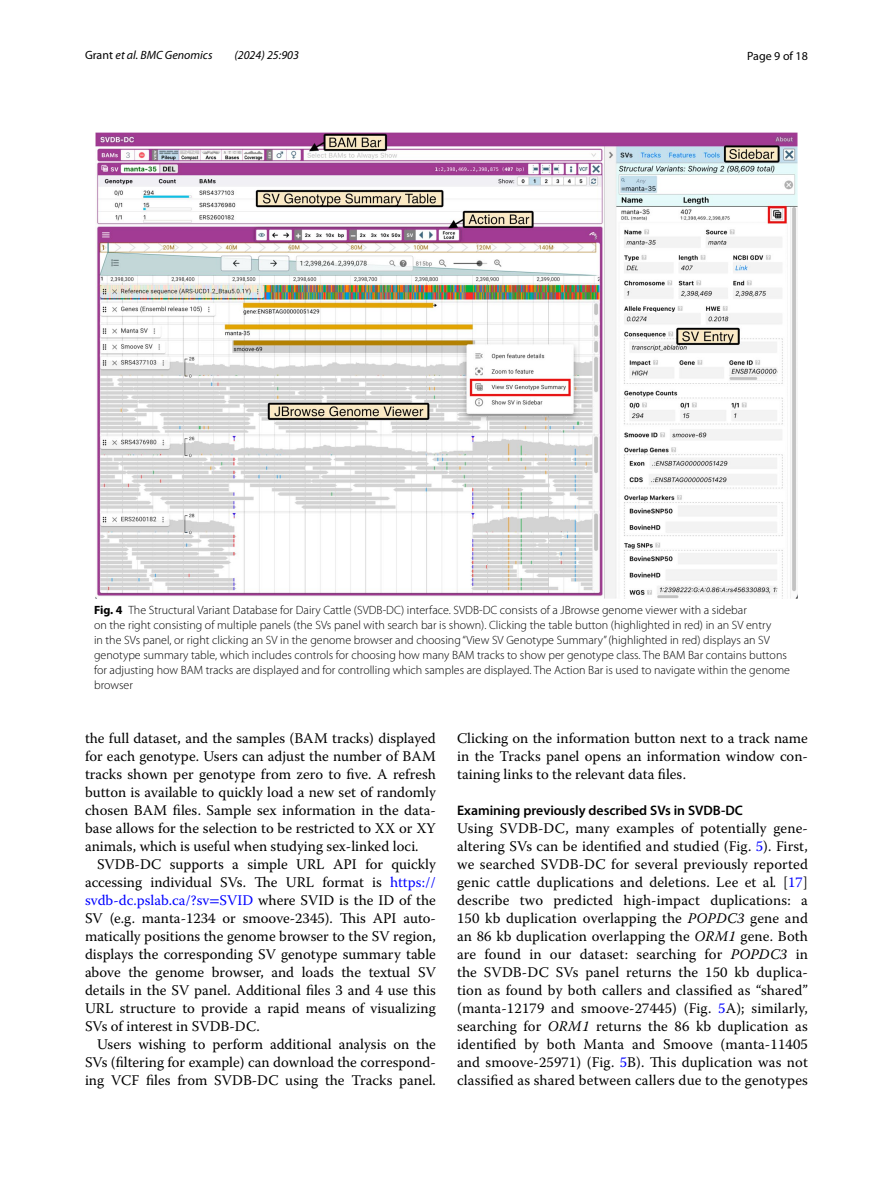
<style>
.page{position:relative;width:893px;height:1187px;background:#fff}
.page>*{position:absolute;margin:0;border:0;box-sizing:border-box;transform-origin:0 0}
.t1{font:14.7px/18px "Warnock Pro";color:#000;text-align:justify}
.t2{font:600 13.8px "Myriad Pro";color:#000}
.t3{font:300 12px/15px "Myriad Pro";color:#000}
.t4{font:italic 12px "Myriad Pro";color:#000}
.t5{font:12px "Myriad Pro";color:#000}
.s1{font-style:normal}
.s2{font-weight:700}
.s3{color:#00f}
.s4{font-family:"STIX";color:#00f}
.s5{font-style:italic}
</style>
<div class="page">
<img style="left:96px;top:133px;width:701px;height:466px">
<p class="t4" style="left:85px;top:48px;width:129px"><span class="s1">Grant</span> et al. BMC Genomics</p>
<p class="t4" style="left:234px;top:48px;width:66px">(2024) 25:903</p>
<p class="t5" style="left:747px;top:48px;width:62px">Page 9 of 18</p>
<p class="t3" style="left:94px;top:602px;width:698px"><span class="s2">Fig. 4</span> The Structural Variant Database for Dairy Cattle (SVDB-DC) interface. SVDB-DC consists of a JBrowse genome viewer with a sidebar<br>on the right consisting of multiple panels (the SVs panel with search bar is shown). Clicking the table button (highlighted in red) in an SV entry<br>in the SVs panel, or right clicking an SV in the genome browser and choosing “View SV Genotype Summary” (highlighted in red) displays an SV genotype summary table, which includes controls for choosing how many BAM tracks to show per genotype class. The BAM Bar contains buttons for adjusting how BAM tracks are displayed and for controlling which samples are displayed. The Action Bar is used to navigate within the genome browser</p>
<p class="t1" style="left:85px;top:728px;width:352px">the full dataset, and the samples (BAM tracks) displayed for each genotype. Users can adjust the number of BAM tracks shown per genotype from zero to five. A refresh button is available to quickly load a new set of randomly chosen BAM files. Sample sex information in the data&shy;base allows for the selection to be restricted to XX or XY animals, which is useful when studying sex-linked loci.</p>
<p class="t1" style="left:85px;top:854px;width:352px;text-indent:12px">SVDB-DC supports a simple URL API for quickly accessing individual SVs. The URL format is <span class="s3">https:// svdb-dc.pslab.ca/?sv</span><span class="s4">=</span><span class="s3">SVID</span> where SVID is the ID of the SV (e.g. manta-1234 or smoove-2345). This API auto&shy;matically positions the genome browser to the SV region, displays the corresponding SV genotype summary table above the genome browser, and loads the textual SV details in the SV panel. Additional files 3 and 4 use this URL structure to provide a rapid means of visualizing SVs of interest in SVDB-DC.</p>
<p class="t1" style="left:85px;top:1034px;width:352px;text-indent:12px">Users wishing to perform additional analysis on the SVs (filtering for example) can download the correspond&shy;ing VCF files from SVDB-DC using the Tracks panel.</p>
<p class="t1" style="left:457px;top:728px;width:352px">Clicking on the information button next to a track name in the Tracks panel opens an information window con&shy;taining links to the relevant data files.</p>
<p class="t2" style="left:457px;top:801px;width:287px">Examining previously described SVs in SVDB‑DC</p>
<p class="t1" style="left:457px;top:818px;width:352px">Using SVDB-DC, many examples of potentially gene&shy;altering SVs can be identified and studied (Fig. <span class="s3">5</span>). First, we searched SVDB-DC for several previously reported genic cattle duplications and deletions. Lee et al<span class="s5">.</span> [<span class="s3">17</span>] describe two predicted high-impact duplications: a 150 kb duplication overlapping the <span class="s5">POPDC3</span> gene and an 86 kb duplication overlapping the <span class="s5">ORM1</span> gene. Both are found in our dataset: searching for <span class="s5">POPDC3</span> in the SVDB-DC SVs panel returns the 150 kb duplica&shy;tion as found by both callers and classified as “shared” (manta-12179 and smoove-27445) (Fig. <span class="s3">5</span>A); similarly, searching for <span class="s5">ORM1</span> returns the 86 kb duplication as identified by both Manta and Smoove (manta-11405 and smoove-25971) (Fig. <span class="s3">5</span>B). This duplication was not classified as shared between callers due to the genotypes</p>
</div>
